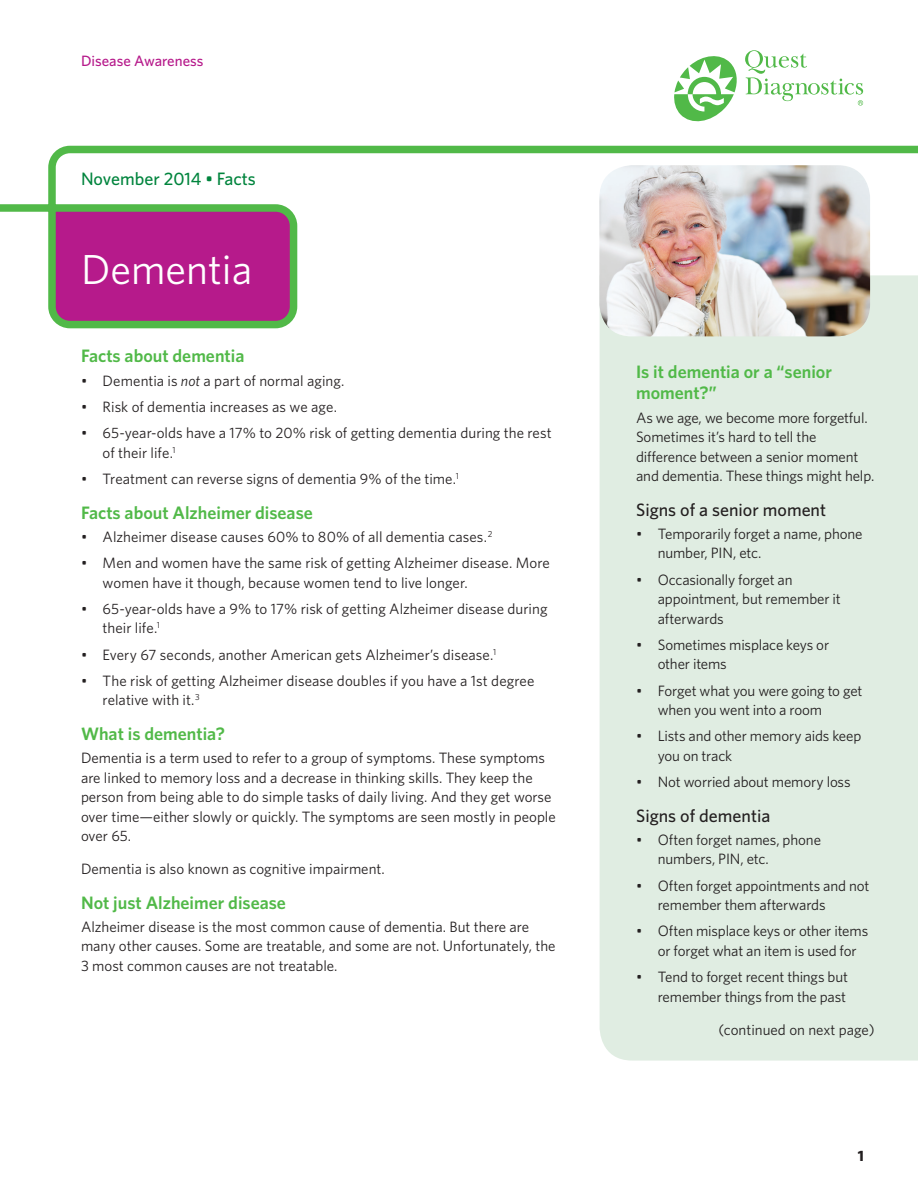
<style>
.page{position:relative;width:918px;height:1188px;background:#fff}
.page>*{position:absolute;margin:0;border:0;box-sizing:border-box;transform-origin:0 0}
.Spotlight_main_Whitn{font:42px "Whitney";color:#fff}
.Subhead_One_Whitney{font:600 18px/21px "Whitney";color:#51b948}
.Subhead_Three__Whitn{font:500 18px "Whitney";color:#231f20}
.Communications_Ident{font:500 18px "Whitney";color:#00843d}
.Body_Copy_After_1st{font:15px/19.5px "Whitney";color:#231f20}
.Body_Copy_Whitney_Bo{font:15px "Whitney";color:#231f20}
.Capability_Area_Whit{font:500 15px "Whitney";color:#b61a8b}
.Body_Copy{font:700 15px "Whitney";color:#231f20}
.s1{font-style:italic}
</style>
<div class="page">
<div style="left:600px;top:332px;width:318px;height:729px;background:#e0ede2"></div>
<svg style="left:674px;top:56px;width:63px;height:65px"></svg>
<svg style="left:745px;top:50px;width:118px;height:56px"></svg>
<img style="left:599px;top:332px;width:271px;height:4px">
<svg style="left:0;top:145px;width:918px;height:187px"></svg>
<p class="Capability_Area_Whit" style="left:81px;top:51px;width:124px">Disease Awareness</p>
<p class="Communications_Ident" style="left:81px;top:167px;width:176px">November 2014 • Facts</p>
<p class="Spotlight_main_Whitn" style="left:81px;top:241px;width:173px">Dementia</p>
<p class="Subhead_One_Whitney" style="left:81px;top:345px;width:165px">Facts about dementia</p>
<p class="Body_Copy_After_1st" style="left:81px;top:370px;width:265px">• Dementia is <span class="s1">not</span> a part of normal aging.</p>
<p class="Body_Copy_After_1st" style="left:81px;top:397px;width:258px">• Risk of dementia increases as we age.</p>
<p class="Body_Copy_After_1st" style="left:103px;top:423px;width:451px;text-indent:-22px">• 65-year-olds have a 17% to 20% risk of getting dementia during the rest of their life.<sup>1</sup></p>
<p class="Body_Copy_After_1st" style="left:81px;top:469px;width:380px">• Treatment can reverse signs of dementia 9% of the time.<sup>1</sup></p>
<p class="Subhead_One_Whitney" style="left:81px;top:501px;width:233px">Facts about Alzheimer disease</p>
<p class="Body_Copy_After_1st" style="left:81px;top:526px;width:413px">• Alzheimer disease causes 60% to 80% of all dementia cases.<sup>2</sup></p>
<p class="Body_Copy_After_1st" style="left:103px;top:553px;width:449px;text-indent:-22px">• Men and women have the same risk of getting Alzheimer disease. More women have it though, because women tend to live longer.</p>
<p class="Body_Copy_After_1st" style="left:103px;top:598px;width:446px;text-indent:-22px">• 65-year-olds have a 9% to 17% risk of getting Alzheimer disease during their life.<sup>1</sup></p>
<p class="Body_Copy_After_1st" style="left:81px;top:644px;width:417px">• Every 67 seconds, another American gets Alzheimer’s disease.<sup>1</sup></p>
<p class="Body_Copy_After_1st" style="left:103px;top:670px;width:433px;text-indent:-22px">• The risk of getting Alzheimer disease doubles if you have a 1st degree relative with it.<sup>3</sup></p>
<p class="Subhead_One_Whitney" style="left:81px;top:723px;width:145px">What is dementia?</p>
<p class="Body_Copy_After_1st" style="left:81px;top:748px;width:476px">Dementia is a term used to refer to a group of symptoms. These symptoms are linked to memory loss and a decrease in thinking skills. They keep the person from being able to do simple tasks of daily living. And they get worse over time—either slowly or quickly. The symptoms are seen mostly in people over 65.</p>
<p class="Body_Copy_Whitney_Bo" style="left:81px;top:859px;width:305px">Dementia is also known as cognitive impairment.</p>
<p class="Subhead_One_Whitney" style="left:81px;top:891px;width:207px">Not just Alzheimer disease</p>
<p class="Body_Copy_After_1st" style="left:81px;top:917px;width:476px">Alzheimer disease is the most common cause of dementia. But there are many other causes. Some are treatable, and some are not. Unfortunately, the<br>3 most common causes are not treatable.</p>
<p class="Subhead_One_Whitney" style="left:636px;top:361px;width:197px">Is it dementia or a “senior moment?”</p>
<p class="Body_Copy_After_1st" style="left:636px;top:407px;width:240px">As we age, we become more forgetful.<br>Sometimes it’s hard to tell the difference between a senior moment and dementia. These things might help.</p>
<p class="Subhead_Three__Whitn" style="left:636px;top:497px;width:192px">Signs of a senior moment</p>
<p class="Body_Copy_After_1st" style="left:658px;top:524px;width:206px;text-indent:-22px">• Temporarily forget a name, phone number, PIN, etc.</p>
<p class="Body_Copy_After_1st" style="left:658px;top:569px;width:185px;text-indent:-22px">• Occasionally forget an appointment, but remember it afterwards</p>
<p class="Body_Copy_After_1st" style="left:658px;top:635px;width:173px;text-indent:-22px">• Sometimes misplace keys or other items</p>
<p class="Body_Copy_After_1st" style="left:658px;top:680px;width:206px;text-indent:-22px">• Forget what you were going to get when you went into a room</p>
<p class="Body_Copy_After_1st" style="left:658px;top:726px;width:205px;text-indent:-22px">• Lists and other memory aids keep you on track</p>
<p class="Body_Copy_After_1st" style="left:636px;top:772px;width:216px">• Not worried about memory loss</p>
<p class="Subhead_Three__Whitn" style="left:636px;top:804px;width:136px">Signs of dementia</p>
<p class="Body_Copy_After_1st" style="left:658px;top:830px;width:165px;text-indent:-22px">• Often forget names, phone numbers, PIN, etc.</p>
<p class="Body_Copy_After_1st" style="left:658px;top:875px;width:213px;text-indent:-22px">• Often forget appointments and not remember them afterwards</p>
<p class="Body_Copy_After_1st" style="left:658px;top:921px;width:212px;text-indent:-22px">• Often misplace keys or other items or forget what an item is used for</p>
<p class="Body_Copy_After_1st" style="left:636px;top:967px;width:214px;text-align:right">• Tend to forget recent things but remember things from the past</p>
<p class="Body_Copy_Whitney_Bo" style="left:718px;top:1020px;width:158px">(continued on next page)</p>
<p class="Body_Copy" style="left:858px;top:1146px;width:8px">1</p>
</div>
